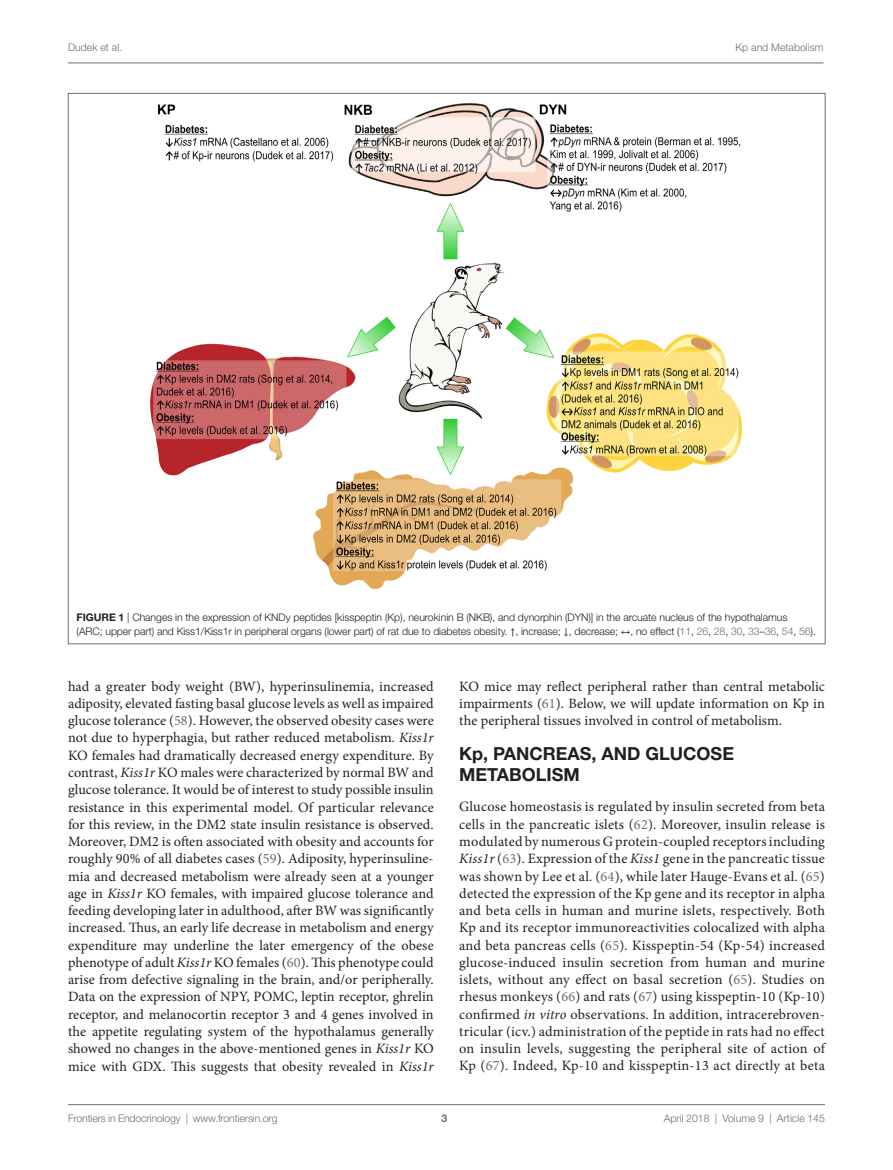
<style>
.page{position:relative;width:893px;height:1170px;background:#fff}
.page>*{position:absolute;margin:0;border:0;box-sizing:border-box;transform-origin:0 0}
.t1{font:700 18px/21px "Helvetica Neue LT Std";color:#231f20}
.t2{font:14.25px/17.2px "Minion Pro";letter-spacing:.005em;color:#231f20;text-align:justify}
.t3{font:300 10.5px/14.2px "Helvetica Neue LT Std";letter-spacing:-.01em;color:#231f20}
.t4{font:300 10.5px "Helvetica Neue LT Std";color:#6c6d70}
.t5{font:700 10.5px "Helvetica Neue LT Std";color:#6c6d70}
.s1{font-weight:700}
.s2{font-family:"STIX General";font-weight:400}
.s3{color:#6c6d70}
.s4{font-style:italic}
</style>
<div class="page">
<img style="left:149px;top:103px;width:593px;height:486px">
<hr style="left:68px;top:1104px;width:757px;height:1px;background:#6c6d70">
<hr style="left:68px;top:63px;width:755px;height:1px;background:#6c6d70">
<p class="t4" style="left:68px;top:41px;width:56px">Dudek et al.</p>
<p class="t4" style="left:735px;top:41px;width:90px">Kp and Metabolism</p>
<p class="t3" style="left:77px;top:610px;width:741px"><span class="s1">FIGURE 1</span> | Changes in the expression of KNDy peptides [kisspeptin (Kp), neurokinin B (NKB), and dynorphin (DYN)] in the arcuate nucleus of the hypothalamus (ARC; upper part) and Kiss1/Kiss1r in peripheral organs (lower part) of rat due to diabetes obesity. <span class="s2">↑</span>, increase; <span class="s2">↓</span>, decrease; <span class="s2">↔</span>, no effect (<span class="s3">11</span>, <span class="s3">26</span>, <span class="s3">28</span>, <span class="s3">30</span>, <span class="s3">33</span>–<span class="s3">36</span>, <span class="s3">54</span>, <span class="s3">56</span>).</p>
<p class="t2" style="left:68px;top:677px;width:367px">had a greater body weight (BW), hyperinsulinemia, increased adiposity, elevated fasting basal glucose levels as well as impaired glucose tolerance (<span class="s3">58</span>). However, the observed obesity cases were not due to hyperphagia, but rather reduced metabolism. <span class="s4">Kiss1r </span>KO females had dramatically decreased energy expenditure. By contrast, <span class="s4">Kiss1r</span> KO males were characterized by normal BW and glucose tolerance. It would be of interest to study possible insulin resistance in this experimental model. Of particular relevance for this review, in the DM2 state insulin resistance is observed.<br>Moreover, DM2 is often associated with obesity and accounts for roughly 90% of all diabetes cases (<span class="s3">59</span>). Adiposity, hyperinsuline&shy;mia and decreased metabolism were already seen at a younger age in <span class="s4">Kiss1r</span> KO females, with impaired glucose tolerance and feeding developing later in adulthood, after BW was significantly increased. Thus, an early life decrease in metabolism and energy expenditure may underline the later emergency of the obese phenotype of adult <span class="s4">Kiss1r</span> KO females (<span class="s3">60</span>). This phenotype could arise from defective signaling in the brain, and/or peripherally.<br>Data on the expression of NPY, POMC, leptin receptor, ghrelin receptor, and melanocortin receptor 3 and 4 genes involved in the appetite regulating system of the hypothalamus generally showed no changes in the above-mentioned genes in <span class="s4">Kiss1r</span> KO mice with GDX. This suggests that obesity revealed in <span class="s4">Kiss1r</span></p>
<p class="t2" style="left:459px;top:677px;width:367px">KO mice may reflect peripheral rather than central metabolic impairments (<span class="s3">61</span>). Below, we will update information on Kp in the peripheral tissues involved in control of metabolism.</p>
<p class="t1" style="left:459px;top:743px;width:274px">KP, PANCREAS, AND GLUCOSE<br>METABOLISM</p>
<p class="t2" style="left:459px;top:798px;width:367px">Glucose homeostasis is regulated by insulin secreted from beta cells in the pancreatic islets (<span class="s3">62</span>). Moreover, insulin release is modulated by numerous G protein-coupled receptors including <span class="s4">Kiss1r</span> (<span class="s3">63</span>). Expression of the <span class="s4">Kiss1</span> gene in the pancreatic tissue was shown by Lee et al. (<span class="s3">64</span>), while later Hauge-Evans et al. (<span class="s3">65</span>) detected the expression of the Kp gene and its receptor in alpha and beta cells in human and murine islets, respectively. Both Kp and its receptor immunoreactivities colocalized with alpha and beta pancreas cells (<span class="s3">65</span>). Kisspeptin-54 (Kp-54) increased glucose-induced insulin secretion from human and murine islets, without any effect on basal secretion (<span class="s3">65</span>). Studies on rhesus monkeys (<span class="s3">66</span>) and rats (<span class="s3">67</span>) using kisspeptin-10 (Kp-10) confirmed <span class="s4">in vitro</span> observations. In addition, intracerebroven&shy;tricular (icv.) administration of the peptide in rats had no effect on insulin levels, suggesting the peripheral site of action of Kp (<span class="s3">67</span>). Indeed, Kp-10 and kisspeptin-13 act directly at beta</p>
<p class="t4" style="left:68px;top:1111px;width:211px">Frontiers in Endocrinology | www.frontiersin.org</p>
<p class="t4" style="left:664px;top:1111px;width:163px">April 2018 | Volume 9 | Article 145</p>
<p class="t5" style="left:441px;top:1111px;width:7px">3</p>
</div>
